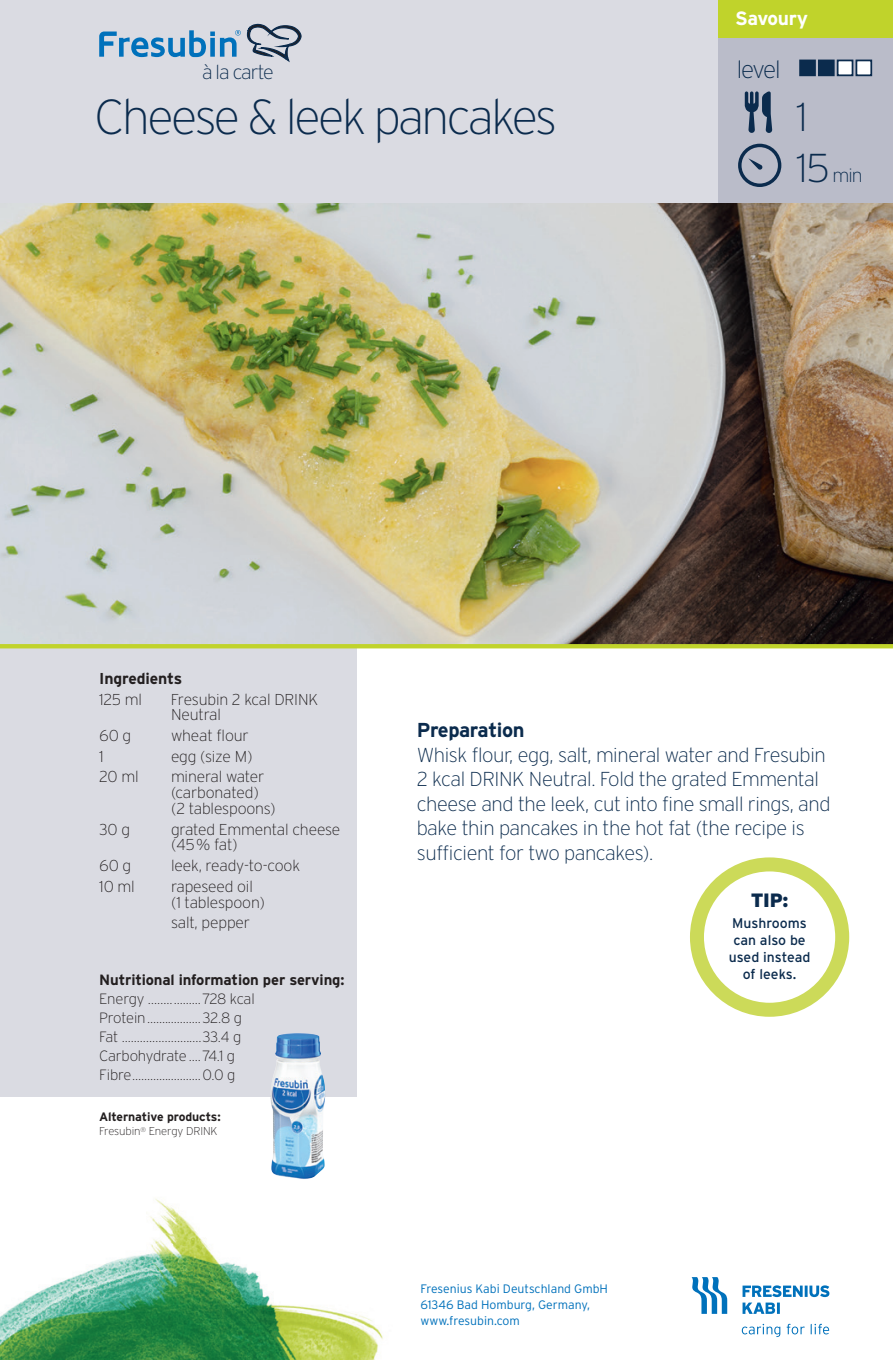
<style>
.page{position:relative;width:893px;height:1360px;background:#fff}
.page>*{position:absolute;margin:0;border:0;box-sizing:border-box;transform-origin:0 0}
.t1{font:200 49px "Interstate";letter-spacing:-.05em;color:#0b2b4d}
.t2{font:200 40.25px "Interstate";color:#0b2b4d}
.t3{font:200 24.5px "Interstate";letter-spacing:-.06em;color:#0b2b4d}
.t4{font:200 20.12px/24.5px "Interstate";letter-spacing:-.02em;color:#0b2b4d}
.t5{font:700 20.12px "Interstate";letter-spacing:-.02em;color:#0b2b4d}
.t6{font:200 19.78px "Interstate";letter-spacing:-.05em;color:#0b2b4d}
.t7{font:700 19.25px "Interstate";letter-spacing:-.025em;color:#fff}
.t8{font:200 19.25px "Interstate";color:#0b2b4d}
.t9{font:900 19.25px "Interstate";color:#0b2b4d}
.t10{font:200 15.75px/15.8px "Interstate";letter-spacing:-.01em;color:#231f20}
.t11{font:700 15.75px "Interstate";letter-spacing:-.01em;color:#231f20}
.t12{font:200 14.88px/18.9px "Interstate";letter-spacing:-.02em;color:#231f20}
.t13{font:700 14.88px "Interstate";letter-spacing:-.01em;color:#231f20}
.t14{font:14px/16.8px "Interstate";color:#0b2b4d;text-align:center}
.t15{font:300 12.25px/15.8px "Interstate";color:#0071bb}
.t16{font:700 12.25px "Interstate";letter-spacing:-.01em;color:#231f20}
.t17{font:200 11.38px "Interstate";letter-spacing:-.01em;color:#231f20}
.s1{font-size:40.25px}
</style>
<div class="page">
<div style="left:0;top:0;width:893px;height:203px;background:#dadbe2"></div>
<div style="left:718px;top:0;width:175px;height:203px;background:#babcc9"></div>
<div style="left:718px;top:0;width:175px;height:37px;background:#c0d32b"></div>
<svg style="left:99px;top:24px;width:203px;height:39px"></svg>
<svg style="left:738px;top:144px;width:43px;height:43px"></svg>
<svg style="left:745px;top:91px;width:27px;height:42px"></svg>
<div style="left:799px;top:60px;width:17px;height:16px;background:#0b2b4d;border:2px solid #0b2b4d"></div>
<div style="left:818px;top:60px;width:17px;height:16px;background:#0b2b4d"></div>
<div style="left:855px;top:60px;width:17px;height:16px;background:#fff;border:2px solid #0b2b4d"></div>
<svg style="left:692px;top:1277px;width:35px;height:36px"></svg>
<svg style="left:742px;top:1302px;width:38px;height:11px"></svg>
<svg style="left:742px;top:1285px;width:87px;height:11px"></svg>
<svg style="left:742px;top:1323px;width:87px;height:13px"></svg>
<div style="left:0;top:594px;width:356px;height:503px;background:#dadbe2"></div>
<img style="left:0;top:1198px;width:383px;height:161px">
<div style="left:690px;top:857px;width:159px;height:159px;border:14px solid #ccda59;border-radius:50%"></div>
<img style="left:271px;top:1033px;width:54px;height:146px">
<div style="left:837px;top:60px;width:16px;height:16px;background:#fff;border:2px solid #0b2b4d"></div>
<img style="left:0;top:203px;width:893px;height:441px">
<hr style="left:0;top:644px;width:893px;height:4px;background:#c0d32b">
<p class="t7" style="left:735px;top:8px;width:74px">Savoury</p>
<p class="t6" style="left:202px;top:62px;width:73px">à la carte</p>
<p class="t3" style="left:737px;top:56px;width:46px">level</p>
<h1 class="t1" style="left:94px;top:89px;width:465px">Cheese &amp; leek pancakes</h1>
<h2 class="t2" style="left:796px;top:95px;width:13px">1</h2>
<p class="t8" style="left:796px;top:165px;width:68px"><span class="s1">15</span> min</p>
<p class="t11" style="left:99px;top:669px;width:85px">Ingredients</p>
<p class="t10" style="left:99px;top:691px;width:44px">125 ml</p>
<p class="t10" style="left:171px;top:691px;width:149px">Fresubin 2 kcal DRINK<br>Neutral</p>
<p class="t10" style="left:99px;top:727px;width:33px">60 g</p>
<p class="t10" style="left:171px;top:727px;width:79px">wheat flour</p>
<p class="t10" style="left:99px;top:748px;width:6px">1</p>
<p class="t10" style="left:171px;top:748px;width:83px">egg (size M)</p>
<p class="t10" style="left:99px;top:769px;width:41px">20 ml</p>
<p class="t10" style="left:171px;top:769px;width:106px">mineral water (carbonated) (2 tablespoons)</p>
<p class="t10" style="left:99px;top:821px;width:32px">30 g</p>
<p class="t10" style="left:171px;top:821px;width:171px">grated Emmental cheese (45% fat)</p>
<p class="t10" style="left:99px;top:857px;width:33px">60 g</p>
<p class="t10" style="left:171px;top:857px;width:131px">leek, ready-to-cook</p>
<p class="t10" style="left:99px;top:878px;width:37px">10 ml</p>
<p class="t10" style="left:171px;top:878px;width:95px">rapeseed oil (1 tablespoon)</p>
<p class="t10" style="left:171px;top:914px;width:81px">salt, pepper</p>
<p class="t13" style="left:99px;top:971px;width:247px">Nutritional information per serving:</p>
<p class="t12" style="left:99px;top:988px;width:157px">Energy ……...........728 kcal<br>Protein..................32.8 g<br>Fat .......……………….33.4 g<br>Carbohydrate ....74.1 g</p>
<p class="t16" style="left:99px;top:1110px;width:123px">Alternative products:</p>
<p class="t17" style="left:99px;top:1124px;width:120px">Fresubin<sup>®</sup> Energy DRINK</p>
<p class="t5" style="left:417px;top:719px;width:109px">Preparation</p>
<p class="t4" style="left:417px;top:742px;width:415px">Whisk flour, egg, salt, mineral water and Fresubin 2 kcal DRINK Neutral. Fold the grated Emmental cheese and the leek, cut into fine small rings, and bake thin pancakes in the hot fat (the recipe is sufficient for two pancakes).</p>
<p class="t15" style="left:420px;top:1280px;width:189px">Fresenius Kabi Deutschland GmbH<br>61346 Bad Homburg, Germany, www.fresubin.com</p>
<p class="t9" style="left:751px;top:888px;width:39px">TIP:</p>
<p class="t14" style="left:729px;top:914px;width:83px">Mushrooms can also be used instead of leeks.</p>
</div>
